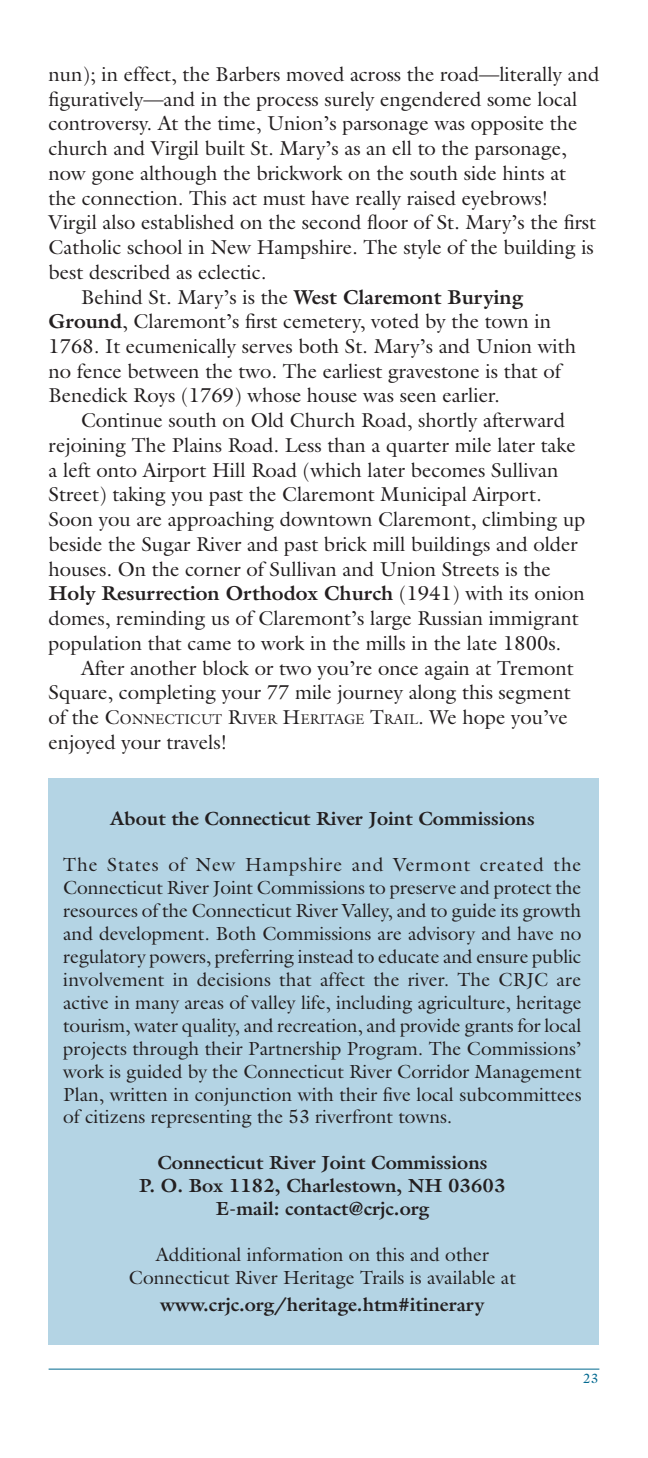
<style>
.page{position:relative;width:648px;height:1458px;background:#fff}
.page>*{position:absolute;margin:0;border:0;box-sizing:border-box;transform-origin:0 0}
.t1{font:20.25px "Galliard";color:#231f20}
.t2{font:700 20.25px "Galliard";color:#231f20}
.t3{font:19.12px/22.9px "Galliard";color:#231f20;text-align:justify}
.t4{font:700 19.12px/22.9px "Galliard";color:#231f20;text-align:center}
.t5{font:14.17px "Galliard";color:#231f20}
.t6{font:13.5px "Galliard";color:#00688f}
.s1{font-weight:700}
.s2{font-weight:400}
.s3{font-size:20.25px}
</style>
<div class="page">
<hr style="left:49px;top:1369px;width:550px;height:1px;background:#00688f">
<div style="left:49px;top:778px;width:550px;height:567px;background:#b4d4e4"></div>
<p class="t1" style="left:49px;top:61px;width:552px">nun); in effect, the Barbers moved across the road—literally and</p>
<p class="t1" style="left:49px;top:86px;width:530px">figuratively—and in the process surely engendered some local</p>
<p class="t1" style="left:49px;top:111px;width:530px">controversy. At the time, Union’s parsonage was opposite the</p>
<p class="t1" style="left:49px;top:135px;width:520px">church and Virgil built St. Mary’s as an ell to the parsonage,</p>
<p class="t1" style="left:49px;top:160px;width:519px">now gone although the brickwork on the south side hints at</p>
<p class="t1" style="left:49px;top:185px;width:501px">the connection. This act must have really raised eyebrows!</p>
<p class="t1" style="left:49px;top:210px;width:549px">Virgil also established on the second floor of St. Mary’s the first</p>
<p class="t1" style="left:49px;top:234px;width:547px">Catholic school in New Hampshire. The style of the building is</p>
<p class="t1" style="left:49px;top:259px;width:219px">best described as eclectic.</p>
<p class="t1" style="left:81px;top:284px;width:444px">Behind St. Mary’s is the <span class="s1">West Claremont Burying</span></p>
<p class="t1" style="left:49px;top:308px;width:504px"><span class="s1">Ground</span>, Claremont’s first cemetery, voted by the town in</p>
<p class="t1" style="left:49px;top:333px;width:529px">1768. It ecumenically serves both St. Mary’s and Union with</p>
<p class="t1" style="left:49px;top:358px;width:514px">no fence between the two. The earliest gravestone is that of</p>
<p class="t1" style="left:49px;top:383px;width:453px">Benedick Roys (1769) whose house was seen earlier.</p>
<p class="t1" style="left:81px;top:407px;width:486px">Continue south on Old Church Road, shortly afterward</p>
<p class="t1" style="left:49px;top:432px;width:529px">rejoining The Plains Road. Less than a quarter mile later take</p>
<p class="t1" style="left:49px;top:457px;width:511px">a left onto Airport Hill Road (which later becomes Sullivan</p>
<p class="t1" style="left:49px;top:482px;width:495px">Street) taking you past the Claremont Municipal Airport.</p>
<p class="t1" style="left:49px;top:506px;width:538px">Soon you are approaching downtown Claremont, climbing up</p>
<p class="t1" style="left:49px;top:531px;width:531px">beside the Sugar River and past brick mill buildings and older</p>
<p class="t1" style="left:49px;top:556px;width:504px">houses. On the corner of Sullivan and Union Streets is the</p>
<p class="t2" style="left:49px;top:580px;width:538px">Holy Resurrection Orthodox Church <span class="s2">(1941) with its onion</span></p>
<p class="t1" style="left:49px;top:605px;width:532px">domes, reminding us of Claremont’s large Russian immigrant</p>
<p class="t1" style="left:49px;top:630px;width:514px">population that came to work in the mills in the late 1800s.</p>
<p class="t1" style="left:81px;top:655px;width:494px">After another block or two you’re once again at Tremont</p>
<p class="t1" style="left:49px;top:680px;width:524px">Square, completing your 77 mile journey along this segment</p>
<p class="t5" style="left:49px;top:710px;width:521px"><span class="s3">of the</span> <span class="s3">C</span>ONNECTICUT <span class="s3">R</span>IVER <span class="s3">H</span>ERITAGE <span class="s3">T</span>RAIL<span class="s3">. We hope you’ve</span></p>
<p class="t1" style="left:49px;top:729px;width:180px">enjoyed your travels!</p>
<p class="t4" style="left:110px;top:807px;width:426px">About the Connecticut River Joint Commissions</p>
<p class="t3" style="left:63px;top:853px;width:520px">The States of New Hampshire and Vermont created the Connecticut River Joint Commissions to preserve and protect the resources of the Connecticut River Valley, and to guide its growth and development. Both Commissions are advisory and have no regulatory powers, preferring instead to educate and ensure public involvement in decisions that affect the river. The CRJC are active in many areas of valley life, including agriculture, heritage tourism, water quality, and recreation, and provide grants for local projects through their Partnership Program. The Commissions’ work is guided by the Connecticut River Corridor Management Plan, written in conjunction with their five local subcommittees of citizens representing the 53 riverfront towns.</p>
<p class="t4" style="left:139px;top:1151px;width:368px">Connecticut River Joint Commissions<br>P. O. Box 1182, Charlestown, NH 03603<br>E-mail: contact@crjc.org</p>
<p class="t3" style="left:129px;top:1242px;width:388px;text-align:center">Additional information on this and other<br>Connecticut River Heritage Trails is available at</p>
<p class="t4" style="left:160px;top:1292px;width:326px">www.crjc.org/heritage.htm#itinerary</p>
<p class="t6" style="left:583px;top:1370px;width:17px">23</p>
</div>
